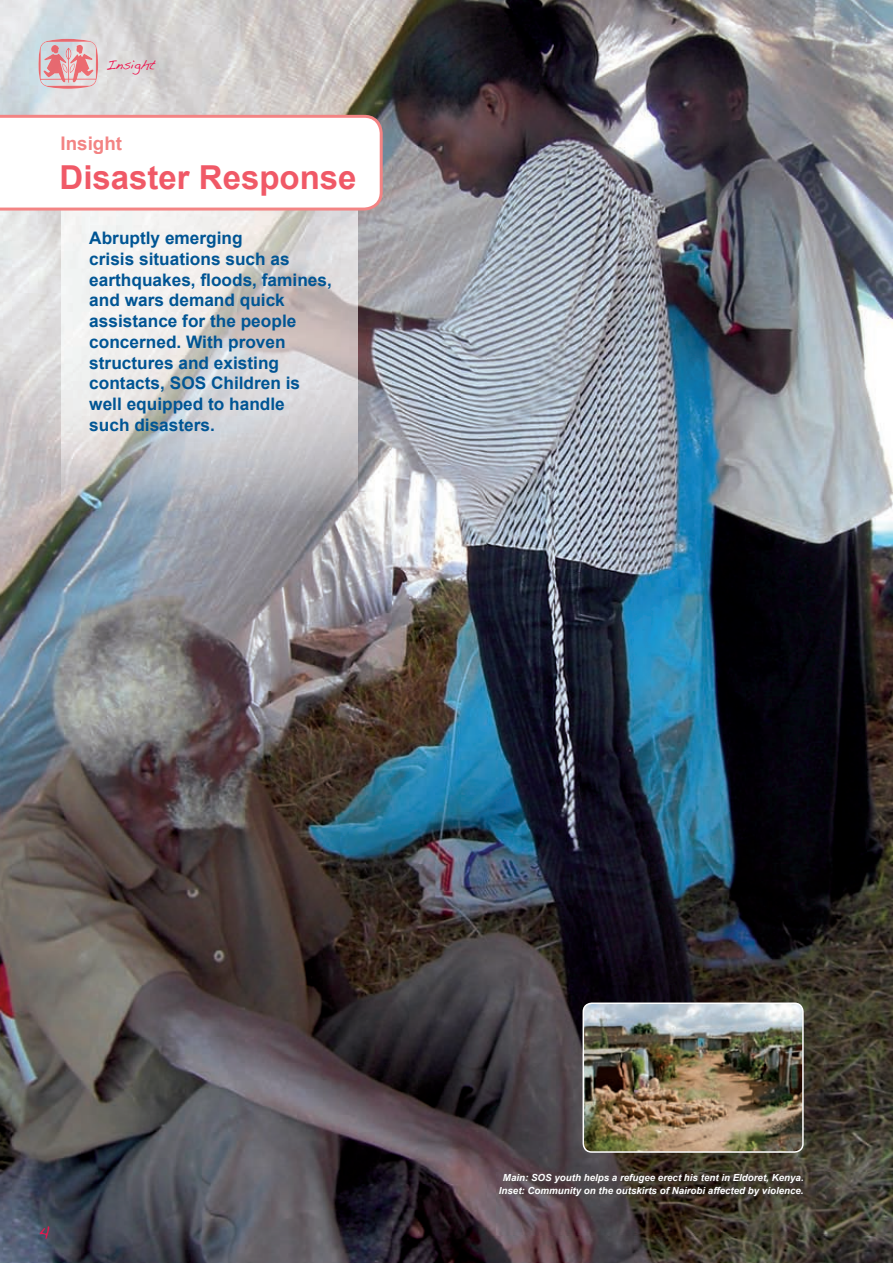
<style>
.page{position:relative;width:893px;height:1263px;background:#fff}
.page>*{position:absolute;margin:0;border:0;box-sizing:border-box;transform-origin:0 0}
.t1{font:700 33px "Arial";color:#f05967}
.t2{font:21px "Handwriting Dakota";color:#ed154e}
.t3{font:700 18.75px "Arial";color:#f38484}
.t4{font:700 17.25px/20.7px "Arial";color:#005594}
.t5{font:13.5px "Handwriting Dakota";color:#ed154e}
.t6{font:italic 700 9.75px/12.8px "Arial";color:#fff;text-align:center}
</style>
<div class="page">
<img style="left:0;top:0;width:893px;height:1263px">
<img style="left:62px;top:211px;width:295px;height:299px">
<img style="left:38px;top:39px;width:60px;height:50px">
<svg style="left:76px;top:45px;width:7px;height:9px"></svg>
<svg style="left:51px;top:45px;width:8px;height:8px"></svg>
<svg style="left:62px;top:63px;width:13px;height:10px"></svg>
<svg style="left:0;top:115px;width:383px;height:96px"></svg>
<div style="left:62px;top:136px;width:60px;height:18px;background:#fff"></div>
<img style="left:497px;top:1172px;width:396px;height:62px">
<img style="left:583px;top:1003px;width:220px;height:149px">
<div style="left:583px;top:1002px;width:221px;height:151px;border:2px solid #fff;border-radius:9px"></div>
<p class="t5" style="left:106px;top:56px;width:51px">Insight</p>
<p class="t3" style="left:61px;top:131px;width:63px">Insight</p>
<h1 class="t1" style="left:60px;top:155px;width:299px">Disaster Response</h1>
<p class="t4" style="left:89px;top:229px;width:244px">Abruptly emerging<br>crisis situations such as earthquakes, floods, famines, and wars demand quick assistance for the people concerned. With proven structures and existing contacts, SOS Children is well equipped to handle<br>such disasters.</p>
<p class="t2" style="left:38px;top:1217px;width:13px">4</p>
<p class="t6" style="left:499px;top:1171px;width:306px">Main: SOS youth helps a refugee erect his tent in Eldoret, Kenya.<br>Inset: Community on the outskirts of Nairobi affected by violence.</p>
</div>
